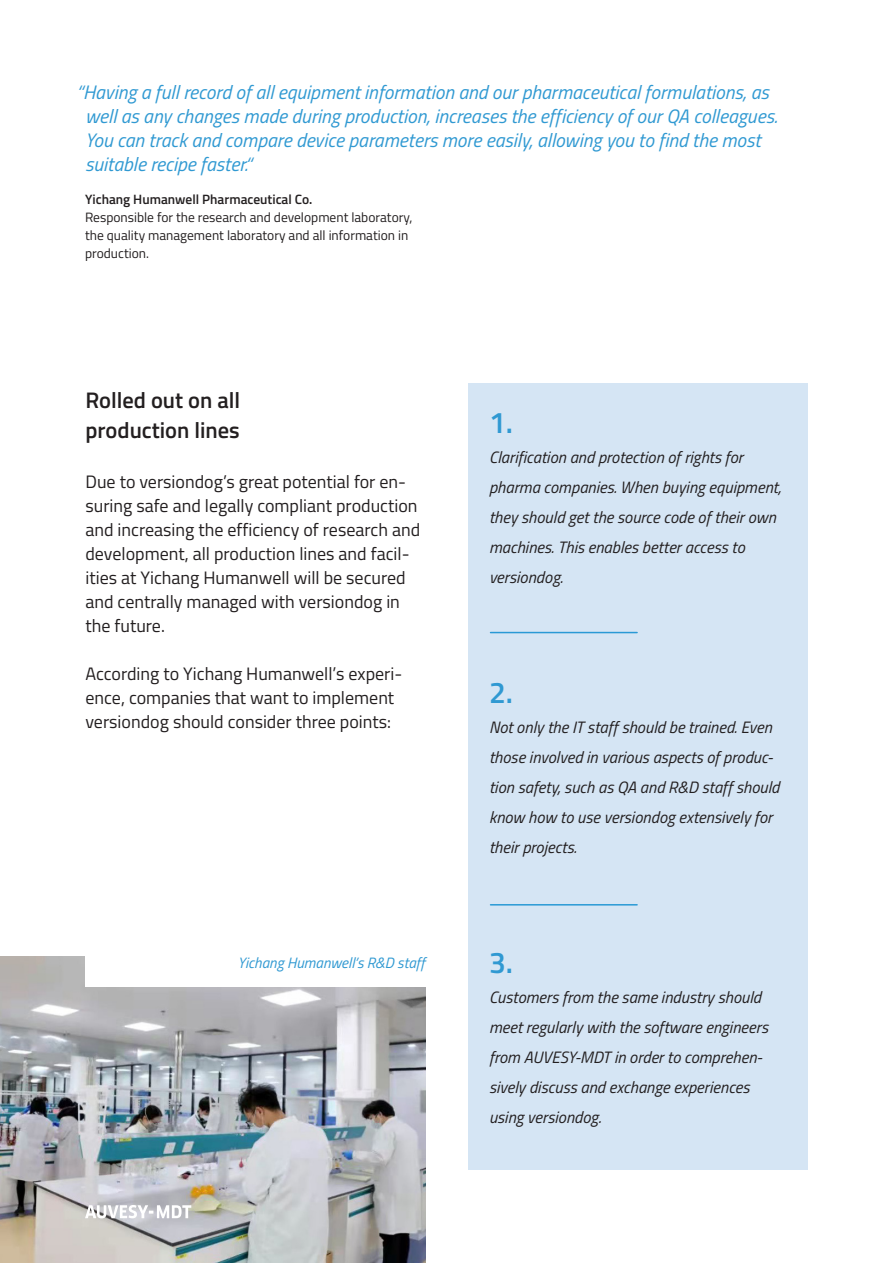
<style>
.page{position:relative;width:893px;height:1263px;background:#fff}
.page>*{position:absolute;margin:0;border:0;box-sizing:border-box;transform-origin:0 0}
.t1{font:600 30px "Titillium Web";color:#3099d2}
.t2{font:600 22.5px "Titillium Web";color:#231f20}
.t3{font:italic 19.5px "Titillium Web";color:#3099d2}
.t4{font:18px/24px "Titillium Web";color:#231f20}
.t5{font:italic 16.5px/30px "Titillium Web";color:#231f20}
.t6{font:italic 15px "Titillium Web";color:#3099d2}
.t7{font:13.5px/18px "Titillium Web";color:#231f20}
.t8{font:600 13.5px "Titillium Web";color:#231f20}
</style>
<div class="page">
<img style="left:0;top:957px;width:425px;height:306px">
<div style="left:85px;top:953px;width:362px;height:34px;background:#fff"></div>
<svg style="left:85px;top:1205px;width:106px;height:13px"></svg>
<div style="left:468px;top:383px;width:339px;height:786px;background:#d5e5f4"></div>
<hr style="left:490px;top:632px;width:147px;height:1px;background:#2999d5">
<hr style="left:490px;top:904px;width:147px;height:1px;background:#2999d5">
<p class="t3" style="left:77px;top:78px;width:694px">“Having a full record of all equipment information and our pharmaceutical formulations, as</p>
<p class="t3" style="left:85px;top:102px;width:694px">well as any changes made during production, increases the efficiency of our QA colleagues.</p>
<p class="t3" style="left:85px;top:126px;width:677px">You can track and compare device parameters more easily, allowing you to find the most</p>
<p class="t3" style="left:85px;top:150px;width:168px">suitable recipe faster.“</p>
<p class="t8" style="left:85px;top:189px;width:229px">Yichang Humanwell Pharmaceutical Co.</p>
<p class="t7" style="left:85px;top:208px;width:329px">Responsible for the research and development laboratory, the quality management laboratory and all information in production.</p>
<p class="t2" style="left:85px;top:383px;width:156px">Rolled out on all</p>
<p class="t2" style="left:85px;top:413px;width:156px">production lines</p>
<p class="t4" style="left:85px;top:469px;width:336px">Due to versiondog’s great potential for en&shy;suring safe and legally compliant production and increasing the efficiency of research and development, all production lines and facil&shy;ities at Yichang Humanwell will be secured and centrally managed with versiondog in the future.</p>
<p class="t4" style="left:85px;top:661px;width:318px">According to Yichang Humanwell’s experi&shy;ence, companies that want to implement versiondog should consider three points:</p>
<p class="t6" style="left:238px;top:952px;width:189px">Yichang Humanwell’s R&amp;D staff</p>
<p class="t1" style="left:489px;top:400px;width:25px">1.</p>
<p class="t5" style="left:489px;top:441px;width:294px">Clarification and protection of rights for pharma companies. When buying equipment, they should get the source code of their own machines. This enables better access to versiondog.</p>
<p class="t1" style="left:489px;top:670px;width:25px">2.</p>
<p class="t5" style="left:489px;top:711px;width:292px">Not only the IT staff should be trained. Even those involved in various aspects of produc&shy;tion safety, such as QA and R&amp;D staff should know how to use versiondog extensively for their projects.</p>
<p class="t1" style="left:489px;top:940px;width:25px">3.</p>
<p class="t5" style="left:489px;top:981px;width:281px">Customers from the same industry should meet regularly with the software engineers from AUVESY-MDT in order to comprehen&shy;sively discuss and exchange experiences using versiondog.</p>
</div>
